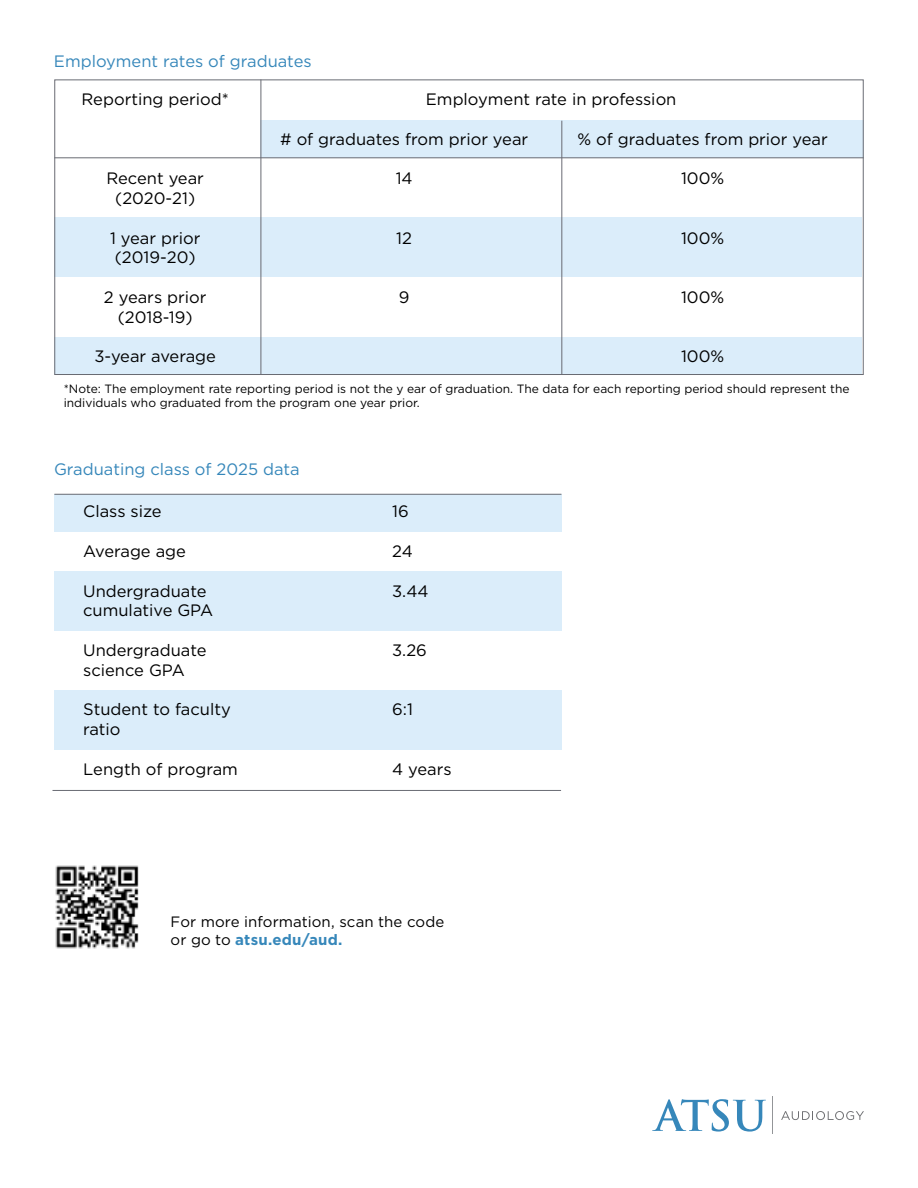
<style>
.page{position:relative;width:918px;height:1188px;background:#fff}
.page>*{position:absolute;margin:0;border:0;box-sizing:border-box;transform-origin:0 0}
.t1{font:16.5px "Gotham";color:#000}
.t2{font:16.5px "Gotham";color:#3687ba}
.t3{font:15px/18px "Gotham";letter-spacing:.005em;color:#000}
.t4{font:12px/14.4px "Gotham";color:#000}
.s1{font-weight:700;color:#3687ba}
</style>
<div class="page">
<div style="left:54px;top:217px;width:808px;height:60px;background:#dbedfa"></div>
<div style="left:54px;top:338px;width:808px;height:37px;background:#dbedfa"></div>
<div style="left:261px;top:121px;width:603px;height:37px;background:#dbedfa"></div>
<hr style="left:261px;top:80px;width:1px;height:295px;background:#696b73">
<hr style="left:561px;top:121px;width:1px;height:254px;background:#696b73">
<hr style="left:54px;top:157px;width:810px;height:1px;background:#696b73">
<div style="left:54px;top:495px;width:507px;height:37px;background:#dbedfa"></div>
<div style="left:54px;top:571px;width:507px;height:60px;background:#dbedfa"></div>
<div style="left:54px;top:690px;width:507px;height:60px;background:#dbedfa"></div>
<hr style="left:52px;top:790px;width:509px;height:1px;background:#696b73">
<hr style="left:54px;top:494px;width:507px;height:1px;background:#696b73">
<svg style="left:652px;top:1099px;width:114px;height:33px"></svg>
<hr style="left:772px;top:1097px;width:1px;height:37px;background:#939598">
<svg style="left:781px;top:1111px;width:83px;height:9px"></svg>
<img style="left:55px;top:865px;width:84px;height:84px">
<p class="t2" style="left:54px;top:51px;width:259px">Employment rates of graduates</p>
<p class="t1" style="left:82px;top:89px;width:149px">Reporting period*</p>
<p class="t1" style="left:426px;top:89px;width:252px">Employment rate in profession</p>
<p class="t1" style="left:280px;top:128px;width:250px"># of graduates from prior year</p>
<p class="t1" style="left:578px;top:128px;width:252px">% of graduates from prior year</p>
<p class="t1" style="left:106px;top:168px;width:99px">Recent year</p>
<p class="t1" style="left:396px;top:168px;width:18px">14</p>
<p class="t1" style="left:681px;top:168px;width:45px">100%</p>
<p class="t1" style="left:115px;top:188px;width:82px">(2020-21)</p>
<p class="t1" style="left:110px;top:227px;width:92px">1 year prior</p>
<p class="t1" style="left:396px;top:227px;width:17px">12</p>
<p class="t1" style="left:681px;top:227px;width:45px">100%</p>
<p class="t1" style="left:115px;top:247px;width:82px">(2019-20)</p>
<p class="t1" style="left:104px;top:287px;width:104px">2 years prior</p>
<p class="t1" style="left:399px;top:287px;width:12px">9</p>
<p class="t1" style="left:681px;top:287px;width:45px">100%</p>
<p class="t1" style="left:118px;top:306px;width:77px">(2018-19)</p>
<p class="t1" style="left:94px;top:346px;width:123px">3-year average</p>
<p class="t1" style="left:681px;top:346px;width:45px">100%</p>
<p class="t4" style="left:64px;top:381px;width:787px">*Note: The employment rate reporting period is not the y ear of graduation. The data for each reporting period should represent the individuals who graduated from the program one year prior.</p>
<p class="t2" style="left:54px;top:459px;width:247px">Graduating class of 2025 data</p>
<p class="t1" style="left:83px;top:501px;width:80px">Class size</p>
<p class="t1" style="left:392px;top:501px;width:18px">16</p>
<p class="t1" style="left:83px;top:541px;width:104px">Average age</p>
<p class="t1" style="left:392px;top:541px;width:22px">24</p>
<p class="t1" style="left:83px;top:580px;width:125px">Undergraduate</p>
<p class="t1" style="left:392px;top:580px;width:38px">3.44</p>
<p class="t1" style="left:83px;top:600px;width:132px">cumulative GPA</p>
<p class="t1" style="left:83px;top:640px;width:125px">Undergraduate</p>
<p class="t1" style="left:392px;top:640px;width:36px">3.26</p>
<p class="t1" style="left:83px;top:659px;width:103px">science GPA</p>
<p class="t1" style="left:83px;top:699px;width:149px">Student to faculty</p>
<p class="t1" style="left:392px;top:699px;width:22px">6:1</p>
<p class="t1" style="left:83px;top:719px;width:39px">ratio</p>
<p class="t1" style="left:83px;top:758px;width:156px">Length of program</p>
<p class="t1" style="left:392px;top:758px;width:61px">4 years</p>
<p class="t3" style="left:171px;top:912px;width:275px">For more information, scan the code or go to <span class="s1">atsu.edu/aud.</span></p>
</div>
